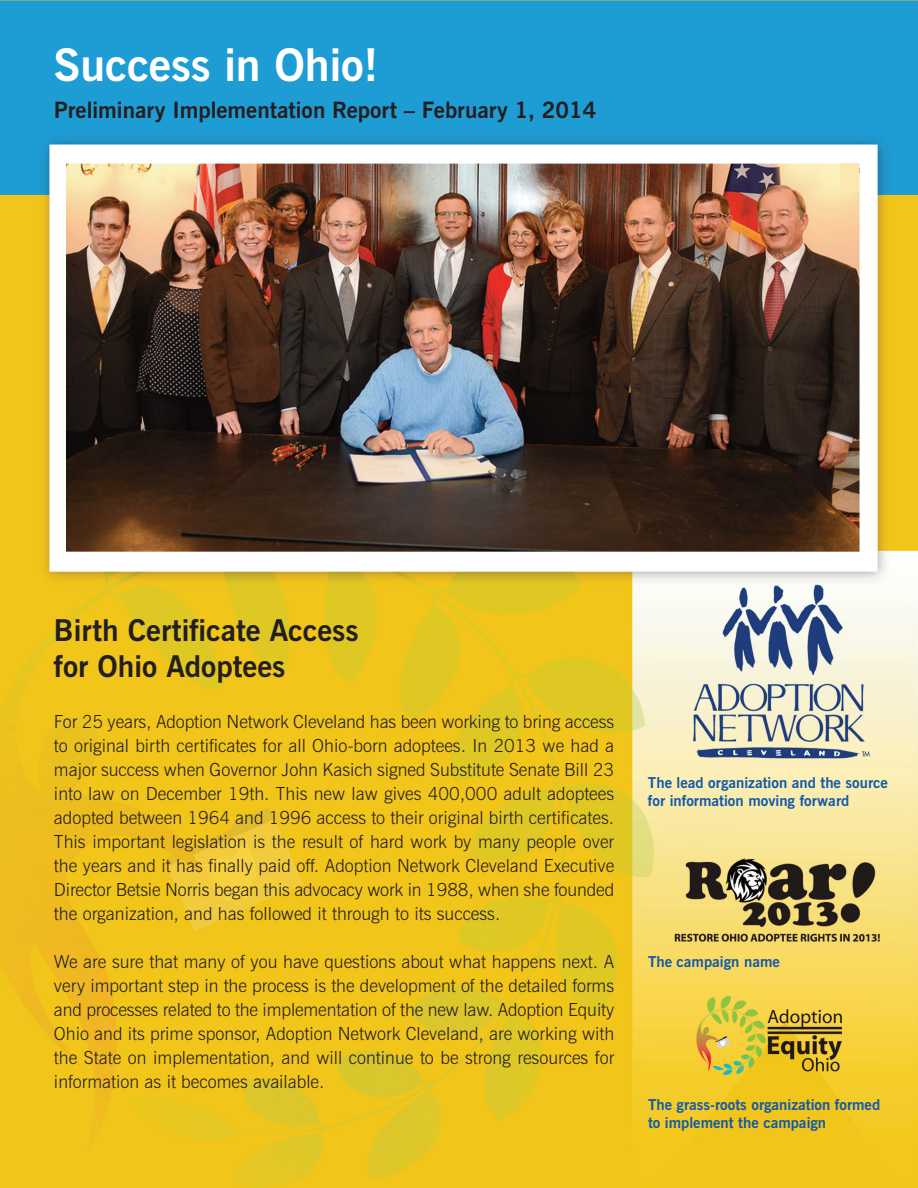
<style>
.page{position:relative;width:918px;height:1188px;background:#fff}
.page>*{position:absolute;margin:0;border:0;box-sizing:border-box;transform-origin:0 0}
.t1{font:700 45px "News Gothic BT";color:#fff}
.t2{font:700 30px/36px "News Gothic BT";color:#231f20}
.t3{font:700 22.5px "News Gothic BT";color:#231f20}
.t4{font:300 18px/24px "News Gothic BT";color:#231f20;text-align:justify}
.t5{font:700 15px/18px "News Gothic BT";color:#1159a9}
</style>
<div class="page">
<img style="left:0;top:0;width:917px;height:1188px">
<h1 class="t1" style="left:54px;top:49px;width:326px">Success in Ohio!</h1>
<p class="t3" style="left:54px;top:102px;width:544px">Preliminary Implementation Report – February 1, 2014</p>
<h2 class="t2" style="left:54px;top:615px;width:306px">Birth Certificate Access for Ohio Adoptees</h2>
<p class="t4" style="left:54px;top:711px;width:562px">For 25 years, Adoption Network Cleveland has been working to bring access to original birth certificates for all Ohio-born adoptees. In 2013 we had a major success when Governor John Kasich signed Substitute Senate Bill 23 into law on December 19th. This new law gives 400,000 adult adoptees adopted between 1964 and 1996 access to their original birth certificates.<br>This important legislation is the result of hard work by many people over the years and it has finally paid off. Adoption Network Cleveland Executive Director Betsie Norris began this advocacy work in 1988, when she founded the organization, and has followed it through to its success.</p>
<p class="t4" style="left:54px;top:951px;width:562px">We are sure that many of you have questions about what happens next. A very important step in the process is the development of the detailed forms and processes related to the implementation of the new law. Adoption Equity Ohio and its prime sponsor, Adoption Network Cleveland, are working with the State on implementation, and will continue to be strong resources for information as it becomes available.</p>
<p class="t5" style="left:648px;top:954px;width:133px">The campaign name</p>
<p class="t5" style="left:648px;top:1097px;width:234px">The grass-roots organization formed to implement the campaign</p>
<p class="t5" style="left:648px;top:775px;width:241px">The lead organization and the source for information moving forward</p>
</div>
